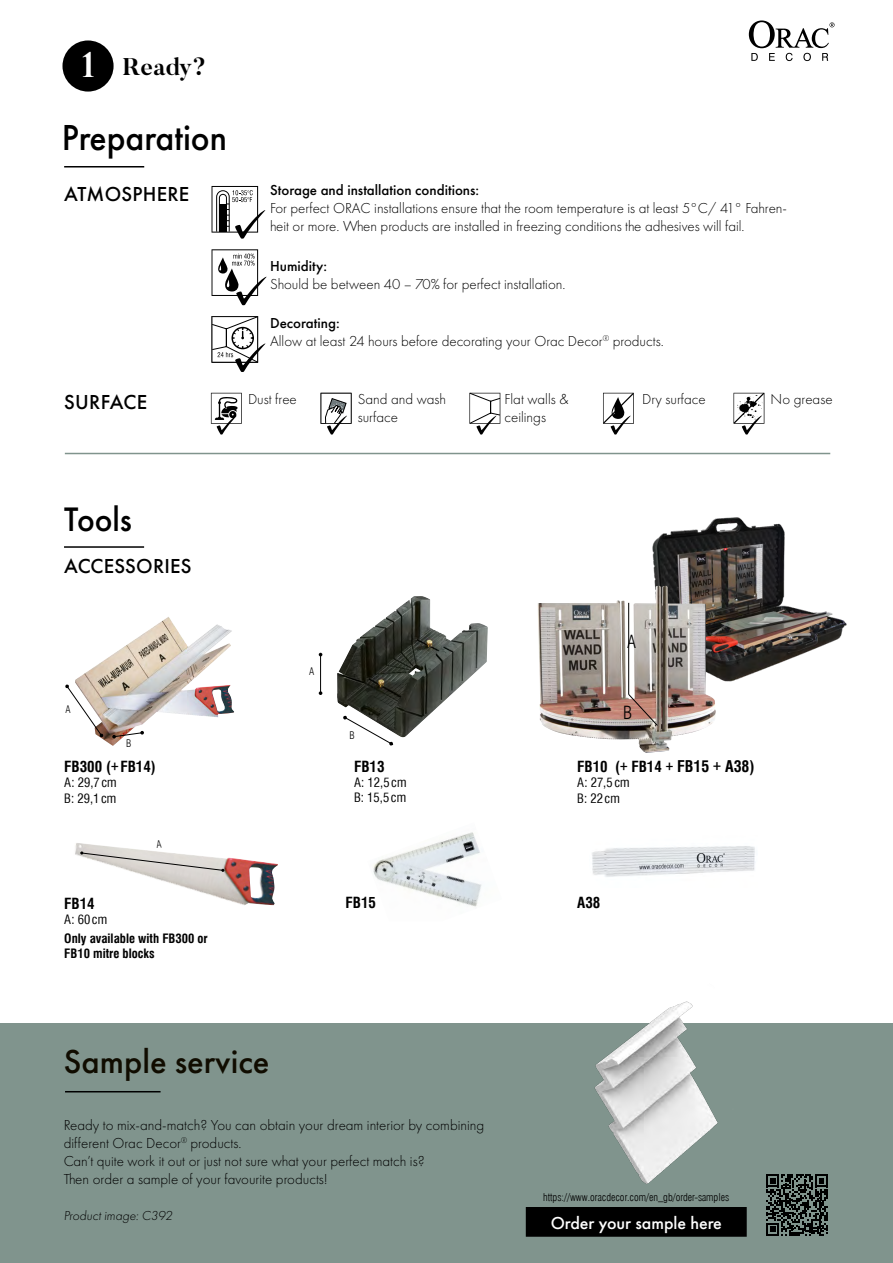
<style>
.page{position:relative;width:893px;height:1263px;background:#fff}
.page>*{position:absolute;margin:0;border:0;box-sizing:border-box;transform-origin:0 0}
.t1{font:500 37.5px "Futura PT";color:#000;scale:.95 1}
.t2{font:500 35.25px "Futura PT";color:#000;scale:.95 1}
.t3{font:500 34.5px "Futura PT";color:#100c00}
.t4{font:700 24px "Butler";color:#000}
.t5{font:500 21px "Futura PT";letter-spacing:.01em;color:#000}
.t6{font:500 18px "Futura PT";color:#fff}
.t7{font:300 condensed 17.7px "Swiss 721 TL";color:#000}
.t8{font:300 15px/18px "Futura PT";color:#000}
.t9{font:700 condensed 15px "Swiss 721 TL";color:#000}
.t10{font:500 15px "Futura PT";color:#000}
.t11{font:300 13.5px "Futura PT";color:#000}
.t12{font:condensed 12.6px/15.1px "Swiss 721 TL";color:#000}
.t13{font:700 condensed 12.6px/15.1px "Swiss 721 TL";color:#000}
.t14{font:300 condensed 10.5px "Swiss 721 TL";color:#000}
.t15{font:300 condensed 10.2px "Swiss 721 TL";color:#000}
.s1{font-size:35.25px;color:#fff}
.s2{font-weight:500}
.s3{font-size:15.75px}
</style>
<div class="page">
<div style="left:0;top:1024px;width:893px;height:239px;background:#80948d"></div>
<img style="left:337px;top:596px;width:151px;height:142px">
<svg style="left:343px;top:715px;width:50px;height:31px"></svg>
<hr style="left:320px;top:655px;width:1px;height:38px;background:#000">
<img style="left:75px;top:843px;width:203px;height:63px">
<img style="left:652px;top:517px;width:195px;height:165px">
<img style="left:537px;top:586px;width:179px;height:167px">
<hr style="left:628px;top:603px;width:1px;height:91px;background:#000">
<svg style="left:627px;top:693px;width:32px;height:34px"></svg>
<img style="left:75px;top:617px;width:159px;height:129px">
<svg style="left:112px;top:731px;width:32px;height:8px"></svg>
<svg style="left:65px;top:684px;width:39px;height:53px"></svg>
<svg style="left:749px;top:20px;width:85px;height:41px"></svg>
<hr style="left:65px;top:1091px;width:96px;height:1px;background:#000">
<img style="left:530px;top:1001px;width:274px;height:183px">
<div style="left:64px;top:897px;width:80px;height:45px;background:#fff"></div>
<div style="left:62px;top:40px;width:52px;height:52px;background:#000;border-radius:50%"></div>
<img style="left:592px;top:846px;width:163px;height:31px">
<img style="left:373px;top:832px;width:109px;height:75px">
<hr style="left:64px;top:166px;width:80px;height:1px;background:#000">
<hr style="left:64px;top:546px;width:80px;height:2px;background:#000">
<hr style="left:65px;top:453px;width:765px;height:1px;background:#80948d">
<div style="left:527px;top:1208px;width:219px;height:28px;background:#000"></div>
<div style="left:526px;top:1207px;width:221px;height:30px;border:2px solid #000"></div>
<svg style="left:766px;top:1174px;width:62px;height:62px"></svg>
<svg style="left:469px;top:393px;width:32px;height:42px"></svg>
<svg style="left:603px;top:393px;width:31px;height:42px"></svg>
<svg style="left:733px;top:393px;width:31px;height:42px"></svg>
<svg style="left:321px;top:393px;width:31px;height:42px"></svg>
<svg style="left:211px;top:393px;width:31px;height:42px"></svg>
<svg style="left:212px;top:186px;width:53px;height:53px"></svg>
<svg style="left:212px;top:249px;width:55px;height:56px"></svg>
<svg style="left:212px;top:316px;width:53px;height:56px"></svg>
<svg style="left:80px;top:843px;width:145px;height:29px"></svg>
<h3 class="t4" style="left:81px;top:51px;width:127px"><span class="s1">1</span> Ready?</h3>
<h1 class="t1" style="left:62px;top:115px;width:176px">Preparation</h1>
<h3 class="t5" style="left:64px;top:181px;width:127px">ATMOSPHERE</h3>
<p class="t10" style="left:270px;top:181px;width:211px">Storage and installation conditions:</p>
<p class="t8" style="left:270px;top:199px;width:519px">For perfect ORAC installations ensure that the room temperature is at least 5°C/ 41° Fahren&shy;heit or more. When products are installed in freezing conditions the adhesives will fail.</p>
<p class="t10" style="left:270px;top:257px;width:58px">Humidity:</p>
<p class="t8" style="left:270px;top:275px;width:297px">Should be between 40 – 70% for perfect installation.</p>
<p class="t8" style="left:270px;top:314px;width:395px"><span class="s2">Decorating:<br></span>Allow at least 24 hours before decorating your Orac Decor<sup>®</sup> products.</p>
<p class="t8" style="left:248px;top:390px;width:50px">Dust free</p>
<p class="t8" style="left:358px;top:390px;width:90px">Sand and wash</p>
<p class="t8" style="left:771px;top:390px;width:63px">No grease</p>
<p class="t8" style="left:358px;top:408px;width:42px">surface</p>
<p class="t8" style="left:642px;top:390px;width:65px">Dry surface</p>
<h3 class="t5" style="left:64px;top:389px;width:84px">SURFACE</h3>
<p class="t8" style="left:504px;top:390px;width:66px">Flat walls &amp; ceilings</p>
<h2 class="t2" style="left:64px;top:498px;width:73px">Tools</h2>
<h3 class="t5" style="left:64px;top:553px;width:129px">ACCESSORIES</h3>
<p class="t15" style="left:66px;top:703px;width:7px">A</p>
<p class="t15" style="left:126px;top:737px;width:7px">B</p>
<p class="t9" style="left:64px;top:757px;width:93px">FB300 (+FB14)</p>
<p class="t12" style="left:64px;top:775px;width:54px">A: 29,7 cm<br>B: 29,1 cm</p>
<p class="t9" style="left:64px;top:894px;width:32px">FB14</p>
<p class="t12" style="left:64px;top:911px;width:44px">A: 60 cm</p>
<p class="t13" style="left:64px;top:930px;width:145px">Only available with FB300 or<br>FB10 mitre blocks</p>
<p class="t15" style="left:309px;top:665px;width:7px">A</p>
<p class="t15" style="left:349px;top:729px;width:7px">B</p>
<p class="t9" style="left:354px;top:757px;width:32px">FB13</p>
<p class="t12" style="left:354px;top:774px;width:54px">A: 12,5 cm<br>B: 15,5 cm</p>
<p class="t7" style="left:627px;top:630px;width:10px">A</p>
<p class="t7" style="left:623px;top:701px;width:11px">B</p>
<p class="t9" style="left:577px;top:757px;width:179px">FB10 (+ FB14 + <span class="s3">FB15 + A38)</span></p>
<p class="t12" style="left:577px;top:775px;width:54px">A: 27,5 cm<br>B: 22 cm</p>
<p class="t9" style="left:346px;top:893px;width:32px">FB15</p>
<p class="t9" style="left:577px;top:893px;width:25px">A38</p>
<h3 class="t3" style="left:64px;top:1040px;width:207px">Sample service</h3>
<p class="t8" style="left:64px;top:1116px;width:422px">Ready to mix-and-match? You can obtain your dream interior by combining different Orac Decor<sup>®</sup> products.<br>Can’t quite work it out or just not sure what your perfect match is?<br>Then order a sample of your favourite products!</p>
<p class="t11" style="left:64px;top:1208px;width:112px">Product image: C392</p>
<p class="t6" style="left:551px;top:1212px;width:173px">Order your sample here</p>
<p class="t14" style="left:543px;top:1190px;width:188px">https://www.oracdecor.com/en_gb/order-samples</p>
</div>
